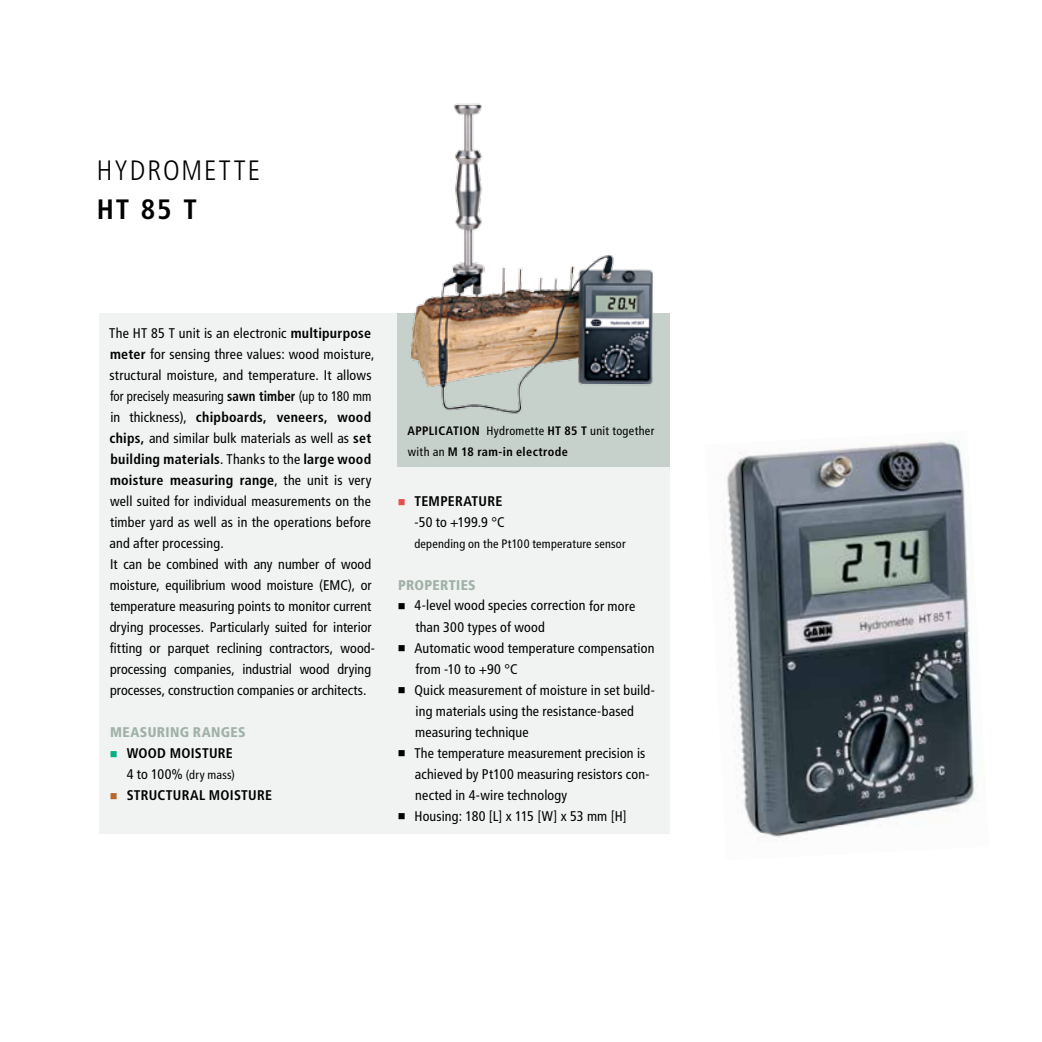
<style>
.page{position:relative;width:1042px;height:1042px;background:#fff}
.page>*{position:absolute;margin:0;border:0;box-sizing:border-box;transform-origin:0 0}
.t1{font:300 condensed 28px "Frutiger LT Std";letter-spacing:.07em;color:#000}
.t2{font:700 condensed 28px "Frutiger LT Std";color:#000}
.t3{font:condensed 14px/21px "Frutiger LT Std";letter-spacing:.01em;color:#000}
.t4{font:700 condensed 14px "Frutiger LT Std";letter-spacing:.02em;color:#000}
.t5{font:900 condensed 14px "Frutiger LT Std";letter-spacing:.025em;color:#a0b1a8}
.t6{font:700 condensed 12.25px/21px "Frutiger LT Std";letter-spacing:.03em;color:#000}
.t7{font:condensed 12.25px "Frutiger LT Std";letter-spacing:.02em;color:#000}
.s1{font-weight:700}
.s2{color:#00b085}
.s3{font-size:14px}
.s4{color:#b76832}
.s5{font-weight:400}
.s6{color:#e54e4d}
</style>
<div class="page">
<div style="left:99px;top:313px;width:571px;height:520px;background:#f0f3f1"></div>
<img style="left:725px;top:440px;width:252px;height:398px">
<div style="left:397px;top:313px;width:273px;height:153px;background:#c6d1cb"></div>
<img style="left:411px;top:103px;width:242px;height:311px">
<h1 class="t1" style="left:97px;top:154px;width:165px">HYDROMETTE</h1>
<h1 class="t2" style="left:97px;top:192px;width:102px">HT 85 T</h1>
<p class="t3" style="left:109px;top:323px;width:267px">The HT 85 T unit is an electronic <span class="s1">multipurpose meter</span> for sensing three values: wood moisture, structural moisture, and temperature. It allows for precisely measuring <span class="s1">sawn timber</span> (up to 180 mm in thickness), <span class="s1">chipboards, veneers, wood chips,</span> and similar bulk materials as well as <span class="s1">set building materials</span>. Thanks to the <span class="s1">large wood moisture measuring range</span>, the unit is very well suited for individual measurements on the timber yard as well as in the operations before and after processing.<br>It can be combined with any number of wood moisture, equilibrium wood moisture (EMC), or temperature measuring points to monitor current drying processes. Particularly suited for interior fitting or parquet reclining contractors, wood&shy;processing companies, industrial wood drying processes, construction companies or architects.</p>
<p class="t5" style="left:110px;top:724px;width:137px">MEASURING RANGES</p>
<p class="t4" style="left:110px;top:745px;width:125px"><span class="s2">■</span> WOOD MOISTURE</p>
<p class="t7" style="left:127px;top:768px;width:110px"><span class="s3">4 to 100%</span> (dry mass)</p>
<p class="t4" style="left:110px;top:787px;width:164px"><span class="s4">■</span> STRUCTURAL MOISTURE</p>
<p class="t6" style="left:407px;top:420px;width:248px">APPLICATION <span class="s5">Hydromette</span> HT 85 T <span class="s5">unit together with an</span> M 18 ram-in electrode</p>
<p class="t3" style="left:398px;top:491px;width:108px;text-align:right"><span class="s6">■</span> <span class="s1">TEMPERATURE </span>-50 to +199.9 °C</p>
<p class="t7" style="left:414px;top:537px;width:213px">depending on the Pt100 temperature sensor</p>
<p class="t5" style="left:398px;top:577px;width:79px">PROPERTIES</p>
<p class="t3" style="left:415px;top:594px;width:221px;line-height:21.9px;text-indent:-18px">■ 4-level wood species correction for more than 300 types of wood</p>
<p class="t3" style="left:415px;top:638px;width:241px;text-indent:-18px">■ Automatic wood temperature compensation from -10 to +90 °C</p>
<p class="t3" style="left:415px;top:680px;width:241px;text-indent:-18px">■ Quick measurement of moisture in set build&shy;ing materials using the resistance-based measuring technique</p>
<p class="t3" style="left:415px;top:743px;width:236px;text-indent:-17px">■ The temperature measurement precision is achieved by Pt100 measuring resistors con&shy;nected in 4-wire technology</p>
<p class="t3" style="left:398px;top:806px;width:231px">■ Housing: 180 [L] x 115 [W] x 53 mm [H]</p>
</div>
